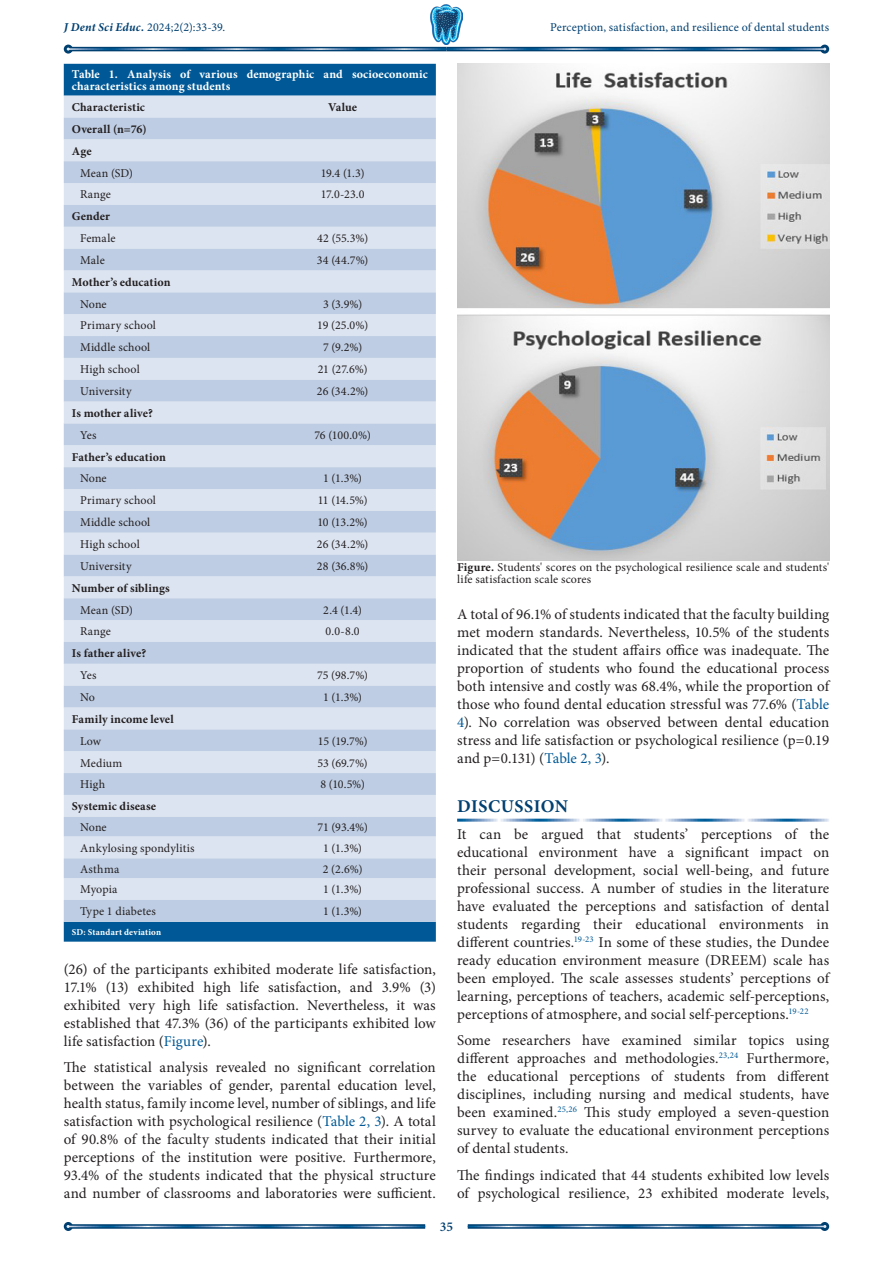
<style>
.page{position:relative;width:893px;height:1263px;background:#fff}
.page>*{position:absolute;margin:0;border:0;box-sizing:border-box;transform-origin:0 0}
._1__BAŞLIK{font:700 18px "Minion Pro";letter-spacing:.025em;color:#004071}
.Ana_metin{font:15px/18px "Minion Pro";color:#231f20;text-align:justify}
.t1{font:600 13.5px "Minion Pro";color:#004071}
.Table-Figure{font:12px/12px "Minion Pro";letter-spacing:.015em;color:#231f20}
.Table-Figure-2{font:700 12px "Minion Pro";letter-spacing:.005em;color:#231f20}
.t2{font:12px "Minion Pro";letter-spacing:.01em;color:#004071}
.Table_1{font:700 12px/12px "Minion Pro";letter-spacing:.01em;color:#fff}
.Table_1-2{font:700 9px "Minion Pro";letter-spacing:.025em;color:#fff}
.s1{font-weight:700;font-style:italic}
.s2{color:#005996}
.s3{font-weight:700}
</style>
<div class="page">
<svg style="left:73px;top:1224px;width:352px;height:5px"></svg>
<svg style="left:64px;top:1222px;width:9px;height:9px"></svg>
<hr style="left:68px;top:1226px;width:357px;height:1px;background:#fff">
<svg style="left:468px;top:1224px;width:352px;height:5px"></svg>
<svg style="left:820px;top:1222px;width:9px;height:9px"></svg>
<hr style="left:468px;top:1226px;width:357px;height:1px;background:#fff">
<hr style="left:68px;top:47px;width:378px;height:4px;background:#004071">
<svg style="left:64px;top:45px;width:9px;height:9px"></svg>
<hr style="left:68px;top:48px;width:378px;height:2px;background:#fff">
<hr style="left:446px;top:47px;width:379px;height:4px;background:#004071">
<svg style="left:820px;top:45px;width:9px;height:9px"></svg>
<hr style="left:446px;top:48px;width:379px;height:2px;background:#fff">
<img style="left:430px;top:4px;width:33px;height:41px">
<div style="left:64px;top:64px;width:372px;height:878px;background:#005996"></div>
<div style="left:64px;top:96px;width:372px;height:22px;background:#dce4f1"></div>
<svg style="left:64px;top:118px;width:372px;height:804px;background:#ccd8e9"></svg>
<img style="left:457px;top:64px;width:372px;height:497px">
<p class="t2" style="left:64px;top:19px;width:163px"><span class="s1">J Dent Sci Educ.</span> 2024;2(2):33-39.</p>
<p class="t2" style="left:550px;top:19px;width:280px">Perception, satisfaction, and resilience of dental students</p>
<p class="Table_1" style="left:72px;top:68px;width:357px">Table 1. Analysis of various demographic and socioeconomic characteristics among students</p>
<p class="Table-Figure-2" style="left:72px;top:99px;width:75px">Characteristic</p>
<p class="Table-Figure-2" style="left:328px;top:99px;width:31px">Value</p>
<p class="Table-Figure-2" style="left:72px;top:121px;width:76px">Overall (n=76)</p>
<p class="Table-Figure-2" style="left:72px;top:142px;width:21px">Age</p>
<p class="Table-Figure" style="left:80px;top:167px;width:55px">Mean (SD)</p>
<p class="Table-Figure" style="left:321px;top:167px;width:45px">19.4 (1.3)</p>
<p class="Table-Figure" style="left:80px;top:189px;width:32px">Range</p>
<p class="Table-Figure" style="left:321px;top:189px;width:45px">17.0-23.0</p>
<p class="Table-Figure-2" style="left:72px;top:208px;width:39px">Gender</p>
<p class="Table-Figure" style="left:80px;top:232px;width:37px">Female</p>
<p class="Table-Figure" style="left:317px;top:232px;width:53px">42 (55.3%)</p>
<p class="Table-Figure" style="left:80px;top:254px;width:26px">Male</p>
<p class="Table-Figure" style="left:317px;top:254px;width:53px">34 (44.7%)</p>
<p class="Table-Figure-2" style="left:72px;top:273px;width:100px">Mother’s education</p>
<p class="Table-Figure" style="left:80px;top:298px;width:28px">None</p>
<p class="Table-Figure" style="left:323px;top:298px;width:41px">3 (3.9%)</p>
<p class="Table-Figure" style="left:80px;top:320px;width:77px">Primary school</p>
<p class="Table-Figure" style="left:317px;top:320px;width:53px">19 (25.0%)</p>
<p class="Table-Figure" style="left:80px;top:342px;width:72px">Middle school</p>
<p class="Table-Figure" style="left:323px;top:342px;width:41px">7 (9.2%)</p>
<p class="Table-Figure" style="left:80px;top:363px;width:61px">High school</p>
<p class="Table-Figure" style="left:318px;top:363px;width:51px">21 (27.6%)</p>
<p class="Table-Figure" style="left:80px;top:385px;width:53px">University</p>
<p class="Table-Figure" style="left:317px;top:385px;width:53px">26 (34.2%)</p>
<p class="Table-Figure-2" style="left:72px;top:405px;width:83px">Is mother alive?</p>
<p class="Table-Figure" style="left:80px;top:429px;width:18px">Yes</p>
<p class="Table-Figure" style="left:314px;top:429px;width:58px">76 (100.0%)</p>
<p class="Table-Figure-2" style="left:72px;top:448px;width:95px">Father’s education</p>
<p class="Table-Figure" style="left:80px;top:473px;width:28px">None</p>
<p class="Table-Figure" style="left:323px;top:473px;width:40px">1 (1.3%)</p>
<p class="Table-Figure" style="left:80px;top:494px;width:77px">Primary school</p>
<p class="Table-Figure" style="left:318px;top:494px;width:51px">11 (14.5%)</p>
<p class="Table-Figure" style="left:80px;top:516px;width:72px">Middle school</p>
<p class="Table-Figure" style="left:317px;top:516px;width:52px">10 (13.2%)</p>
<p class="Table-Figure" style="left:80px;top:538px;width:61px">High school</p>
<p class="Table-Figure" style="left:317px;top:538px;width:53px">26 (34.2%)</p>
<p class="Table-Figure" style="left:80px;top:560px;width:53px">University</p>
<p class="Table-Figure" style="left:317px;top:560px;width:53px">28 (36.8%)</p>
<p class="Table-Figure-2" style="left:72px;top:579px;width:99px">Number of siblings</p>
<p class="Table-Figure" style="left:80px;top:604px;width:55px">Mean (SD)</p>
<p class="Table-Figure" style="left:323px;top:604px;width:40px">2.4 (1.4)</p>
<p class="Table-Figure" style="left:80px;top:626px;width:32px">Range</p>
<p class="Table-Figure" style="left:326px;top:626px;width:36px">0.0-8.0</p>
<p class="Table-Figure-2" style="left:72px;top:645px;width:76px">Is father alive?</p>
<p class="Table-Figure" style="left:80px;top:669px;width:18px">Yes</p>
<p class="Table-Figure" style="left:317px;top:669px;width:52px">75 (98.7%)</p>
<p class="Table-Figure" style="left:80px;top:691px;width:16px">No</p>
<p class="Table-Figure" style="left:323px;top:691px;width:40px">1 (1.3%)</p>
<p class="Table-Figure-2" style="left:72px;top:710px;width:103px">Family income level</p>
<p class="Table-Figure" style="left:80px;top:735px;width:23px">Low</p>
<p class="Table-Figure" style="left:318px;top:735px;width:51px">15 (19.7%)</p>
<p class="Table-Figure" style="left:80px;top:757px;width:44px">Medium</p>
<p class="Table-Figure" style="left:318px;top:757px;width:52px">53 (69.7%)</p>
<p class="Table-Figure" style="left:80px;top:778px;width:27px">High</p>
<p class="Table-Figure" style="left:320px;top:778px;width:46px">8 (10.5%)</p>
<p class="Table-Figure-2" style="left:72px;top:798px;width:86px">Systemic disease</p>
<p class="Table-Figure" style="left:80px;top:821px;width:28px">None</p>
<p class="Table-Figure" style="left:317px;top:821px;width:52px">71 (93.4%)</p>
<p class="Table-Figure" style="left:80px;top:842px;width:116px">Ankylosing spondylitis</p>
<p class="Table-Figure" style="left:323px;top:842px;width:40px">1 (1.3%)</p>
<p class="Table-Figure" style="left:80px;top:863px;width:41px">Asthma</p>
<p class="Table-Figure" style="left:323px;top:863px;width:41px">2 (2.6%)</p>
<p class="Table-Figure" style="left:80px;top:884px;width:39px">Myopia</p>
<p class="Table-Figure" style="left:323px;top:884px;width:40px">1 (1.3%)</p>
<p class="Table-Figure" style="left:80px;top:905px;width:77px">Type 1 diabetes</p>
<p class="Table-Figure" style="left:323px;top:905px;width:40px">1 (1.3%)</p>
<p class="Table_1-2" style="left:72px;top:926px;width:91px">SD: Standart deviation</p>
<p class="Ana_metin" style="left:64px;top:960px;width:374px">(26) of the participants exhibited moderate life satisfaction, 17.1% (13) exhibited high life satisfaction, and 3.9% (3) exhibited very high life satisfaction. Nevertheless, it was established that 47.3% (36) of the participants exhibited low life satisfaction (<span class="s2">Figure</span>).</p>
<p class="Ana_metin" style="left:64px;top:1058px;width:374px">The statistical analysis revealed no significant correlation between the variables of gender, parental education level, health status, family income level, number of siblings, and life satisfaction with psychological resilience (<span class="s2">Table 2, 3</span>). A total of 90.8% of the faculty students indicated that their initial perceptions of the institution were positive. Furthermore, 93.4% of the students indicated that the physical structure and number of classrooms and laboratories were sufficient.</p>
<p class="Table-Figure" style="left:457px;top:561px;width:374px"><span class="s3">Figure.</span> Students' scores on the psychological resilience scale and students' life satisfaction scale scores</p>
<p class="Ana_metin" style="left:457px;top:605px;width:374px">A total of 96.1% of students indicated that the faculty building met modern standards. Nevertheless, 10.5% of the students indicated that the student affairs office was inadequate. The proportion of students who found the educational process both intensive and costly was 68.4%, while the proportion of those who found dental education stressful was 77.6% (<span class="s2">Table 4</span>). No correlation was observed between dental education stress and life satisfaction or psychological resilience (p=0.19 and p=0.131) (<span class="s2">Table 2, 3</span>).</p>
<p class="_1__BAŞLIK" style="left:457px;top:793px;width:113px">DISCUSSION</p>
<p class="Ana_metin" style="left:457px;top:825px;width:374px">It can be argued that students’ perceptions of the educational environment have a significant impact on their personal development, social well-being, and future professional success. A number of studies in the literature have evaluated the perceptions and satisfaction of dental students regarding their educational environments in different countries.<sup>19-23</sup> In some of these studies, the Dundee ready education environment measure (DREEM) scale has been employed. The scale assesses students’ perceptions of learning, perceptions of teachers, academic self-perceptions, perceptions of atmosphere, and social self-perceptions.<sup>19-22</sup></p>
<p class="Ana_metin" style="left:457px;top:1031px;width:374px">Some researchers have examined similar topics using different approaches and methodologies.<sup>23,24</sup> Furthermore, the educational perceptions of students from different disciplines, including nursing and medical students, have been examined.<sup>25,26</sup> This study employed a seven-question survey to evaluate the educational environment perceptions of dental students.</p>
<p class="Ana_metin" style="left:457px;top:1166px;width:374px">The findings indicated that 44 students exhibited low levels of psychological resilience, 23 exhibited moderate levels,</p>
<p class="t1" style="left:440px;top:1218px;width:15px">35</p>
</div>
